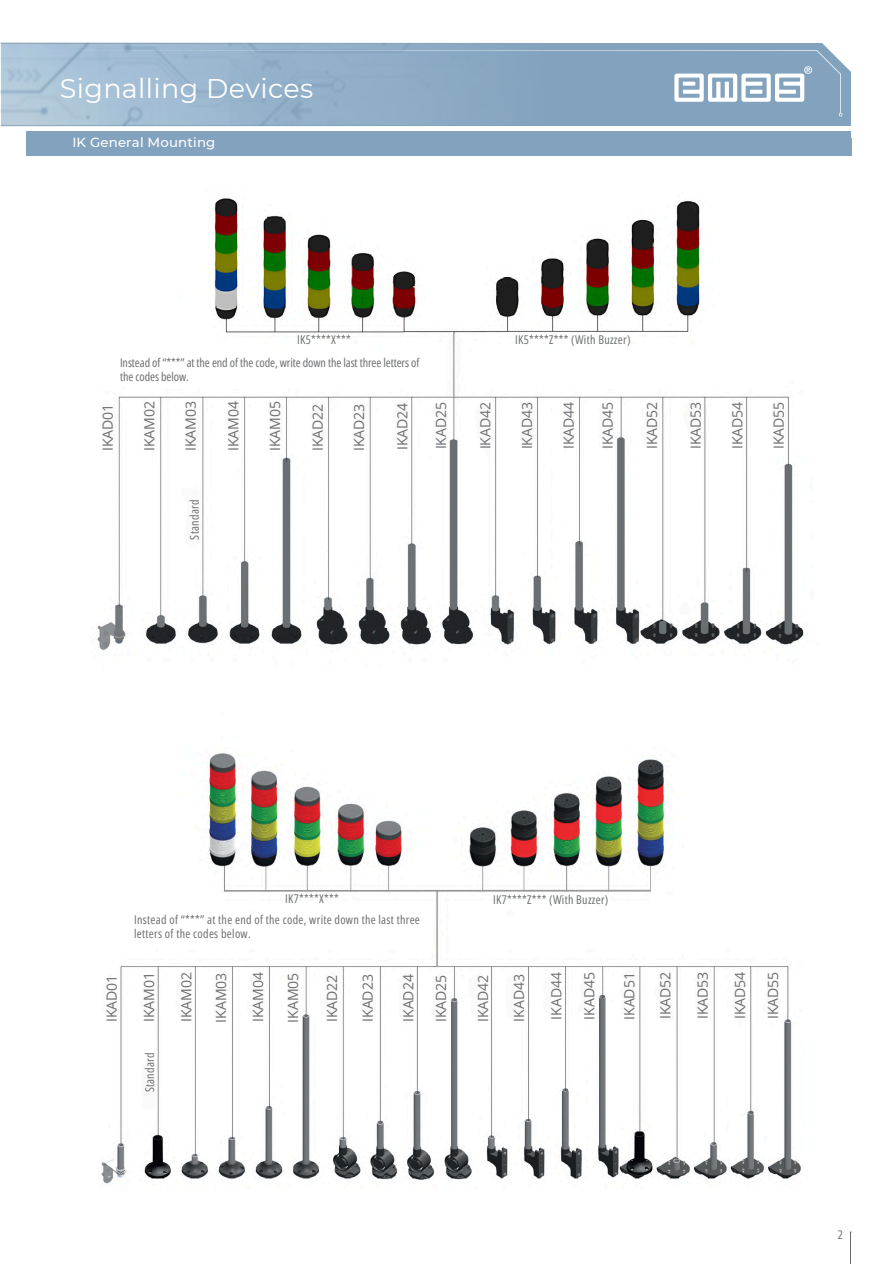
<style>
.page{position:relative;width:894px;height:1264px;background:#fff}
.page>*{position:absolute;margin:0;border:0;box-sizing:border-box;transform-origin:0 0}
.t1{font:27px "Montserrat";letter-spacing:.015em;color:#fff}
.t2{font:14.1px "Open Sans";letter-spacing:-.005em;color:#6d6e71}
.t3{font:500 13.2px "Montserrat";letter-spacing:.015em;color:#fff}
.t4{font:12px "Open Sans Condensed";letter-spacing:.01em;color:#6d6e70}
.t5{font:12px "Open Sans Condensed";letter-spacing:.025em;color:#6d7070}
.t6{font:12px "Open Sans Condensed";color:#696a6d}
</style>
<div class="page">
<img style="left:214px;top:198px;width:486px;height:135px">
<img style="left:97px;top:395px;width:707px;height:255px">
<hr style="left:452px;top:332px;width:1px;height:64px;background:#fff">
<hr style="left:453px;top:332px;width:1px;height:66px;background:#a4a6ad">
<img style="left:209px;top:753px;width:455px;height:138px">
<img style="left:101px;top:966px;width:700px;height:218px">
<div style="left:26px;top:131px;width:825px;height:25px;background:#82a2be"></div>
<hr style="left:224px;top:889px;width:426px;height:2px;background:#979797">
<div style="left:1px;top:43px;width:849px;height:82px;background:#82a2be"></div>
<img style="left:0;top:42px;width:550px;height:84px">
<svg style="left:822px;top:43px;width:29px;height:31px"></svg>
<svg style="left:0;top:50px;width:840px;height:63px"></svg>
<hr style="left:850px;top:1232px;width:1px;height:31px;background:#696a6d">
<h2 class="t1" style="left:60px;top:72px;width:255px">Signalling Devices</h2>
<h2 class="t3" style="left:72px;top:134px;width:144px">IK General Mounting</h2>
<h4 class="t5" style="left:297px;top:331px;width:55px">IK5****X***</h4>
<p class="t5" style="left:515px;top:331px;width:117px">IK5****Z*** (With Buzzer)</p>
<h1 class="t4" style="left:120px;top:354px;width:301px">Instead of “***” at the end of the code, write down the last three letters of</h1>
<p class="t4" style="left:120px;top:368px;width:70px">the codes below.</p>
<p class="t2" style="left:98px;top:451px;width:49px;rotate:-90deg">IKAD01</p>
<p class="t2" style="left:139px;top:451px;width:51px;rotate:-90deg">IKAM02</p>
<p class="t2" style="left:181px;top:451px;width:51px;rotate:-90deg">IKAM03</p>
<h2 class="t2" style="left:223px;top:451px;width:51px;rotate:-90deg">IKAM04</h2>
<h2 class="t2" style="left:265px;top:451px;width:51px;rotate:-90deg">IKAM05</h2>
<h2 class="t2" style="left:307px;top:451px;width:49px;rotate:-90deg">IKAD22</h2>
<h2 class="t2" style="left:349px;top:451px;width:49px;rotate:-90deg">IKAD23</h2>
<h2 class="t2" style="left:392px;top:450px;width:49px;rotate:-90deg">IKAD24</h2>
<h2 class="t2" style="left:431px;top:449px;width:49px;rotate:-90deg">IKAD25</h2>
<h2 class="t2" style="left:475px;top:449px;width:49px;rotate:-90deg">IKAD42</h2>
<h2 class="t2" style="left:517px;top:449px;width:49px;rotate:-90deg">IKAD43</h2>
<h2 class="t2" style="left:558px;top:449px;width:49px;rotate:-90deg">IKAD44</h2>
<h2 class="t2" style="left:597px;top:449px;width:49px;rotate:-90deg">IKAD45</h2>
<h2 class="t2" style="left:642px;top:449px;width:49px;rotate:-90deg">IKAD52</h2>
<h2 class="t2" style="left:685px;top:449px;width:49px;rotate:-90deg">IKAD53</h2>
<h2 class="t2" style="left:727px;top:449px;width:49px;rotate:-90deg">IKAD54</h2>
<h2 class="t2" style="left:768px;top:449px;width:49px;rotate:-90deg">IKAD55</h2>
<h2 class="t5" style="left:186px;top:539px;width:41px;rotate:-90deg">Standard</h2>
<h3 class="t5" style="left:285px;top:890px;width:55px">IK7****X***</h3>
<p class="t4" style="left:134px;top:911px;width:287px">Instead of “***” at the end of the code, write down the last three</p>
<p class="t4" style="left:134px;top:925px;width:118px">letters of the codes below.</p>
<p class="t5" style="left:493px;top:890px;width:117px">IK7****Z*** (With Buzzer)</p>
<h2 class="t2" style="left:102px;top:1022px;width:49px;rotate:-90deg">IKAD01</h2>
<h2 class="t2" style="left:139px;top:1021px;width:51px;rotate:-90deg">IKAM01</h2>
<p class="t2" style="left:176px;top:1021px;width:51px;rotate:-90deg">IKAM02</p>
<p class="t2" style="left:211px;top:1022px;width:51px;rotate:-90deg">IKAM03</p>
<p class="t2" style="left:248px;top:1021px;width:51px;rotate:-90deg">IKAM04</p>
<p class="t2" style="left:283px;top:1022px;width:51px;rotate:-90deg">IKAM05</p>
<p class="t2" style="left:322px;top:1021px;width:49px;rotate:-90deg">IKAD22</p>
<p class="t2" style="left:358px;top:1021px;width:49px;rotate:-90deg">IKAD23</p>
<p class="t2" style="left:398px;top:1021px;width:49px;rotate:-90deg">IKAD24</p>
<p class="t2" style="left:431px;top:1022px;width:49px;rotate:-90deg">IKAD25</p>
<p class="t2" style="left:473px;top:1021px;width:49px;rotate:-90deg">IKAD42</p>
<p class="t2" style="left:509px;top:1021px;width:49px;rotate:-90deg">IKAD43</p>
<p class="t2" style="left:546px;top:1019px;width:49px;rotate:-90deg">IKAD44</p>
<h4 class="t2" style="left:579px;top:1019px;width:49px;rotate:-90deg">IKAD45</h4>
<p class="t2" style="left:619px;top:1019px;width:49px;rotate:-90deg">IKAD51</p>
<p class="t2" style="left:655px;top:1018px;width:49px;rotate:-90deg">IKAD52</p>
<p class="t2" style="left:692px;top:1018px;width:49px;rotate:-90deg">IKAD53</p>
<h2 class="t2" style="left:729px;top:1018px;width:49px;rotate:-90deg">IKAD54</h2>
<h2 class="t2" style="left:762px;top:1018px;width:49px;rotate:-90deg">IKAD55</h2>
<h2 class="t5" style="left:141px;top:1092px;width:41px;rotate:-90deg">Standard</h2>
<h2 class="t6" style="left:837px;top:1225px;width:7px">2</h2>
</div>
